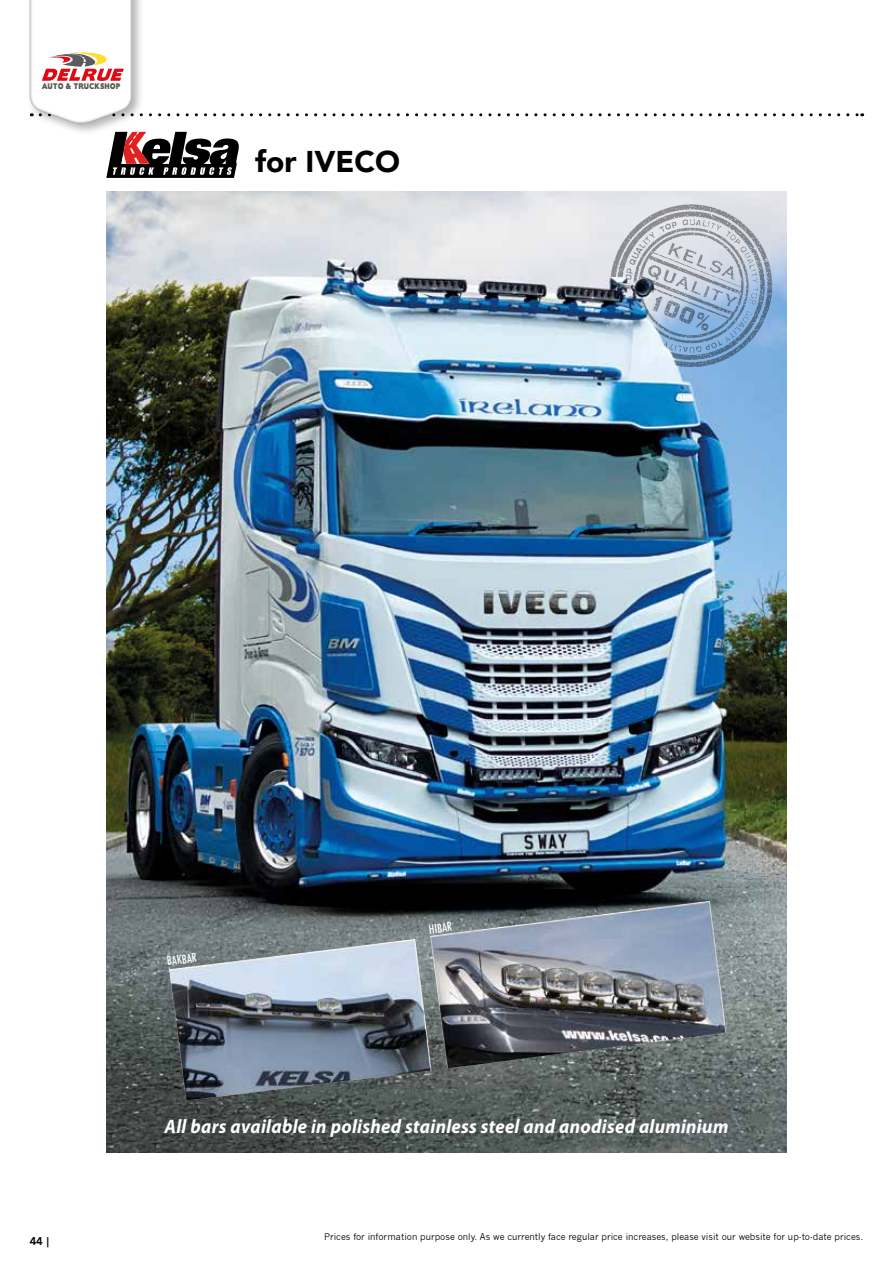
<style>
.page{position:relative;width:893px;height:1263px;background:#fff}
.page>*{position:absolute;margin:0;border:0;box-sizing:border-box;transform-origin:0 0}
.t1{font:900 30px "Avenir";color:#000}
.t2{font:italic 700 19.5px "Myriad Pro";letter-spacing:.015em;color:#fff;scale:.95 1}
.t3{font:500 condensed 12px "Futura";color:#fff}
.t4{font:700 10.5px "News Gothic";color:#000}
.t5{font:9px "News Gothic";color:#000}
.t6{font:7.35px "Boris Black Bloxx";letter-spacing:.105em;color:#575756;scale:.74 1}
</style>
<div class="page">
<svg style="left:106px;top:132px;width:133px;height:46px"></svg>
<img style="left:106px;top:191px;width:681px;height:961px">
<img style="left:600px;top:196px;width:182px;height:180px">
<img style="left:547px;top:277px;width:152px;height:142px">
<div style="left:26px;top:0;width:118px;height:135px;background:#fdfdfd"></div>
<div style="left:29px;top:0;width:114px;height:138px;background:#000;opacity:.75"></div>
<svg style="left:30px;top:0;width:833px;height:124px"></svg>
<img style="left:169px;top:901px;width:557px;height:200px">
<p class="t6" style="left:42px;top:80px;width:107px">AUTO &amp; TRUCKSHOP</p>
<h1 class="t1" style="left:255px;top:136px;width:146px">for IVECO</h1>
<p class="t4" style="left:30px;top:1235px;width:23px">44|</p>
<h3 class="t3" style="left:166px;top:953px;width:31px;rotate:-7deg">BAKBAR</h3>
<h3 class="t3" style="left:428px;top:921px;width:25px;rotate:-7deg">HIBAR</h3>
<h2 class="t2" style="left:165px;top:1116px;width:595px">All bars available in polished stainless steel and anodised aluminium</h2>
<p class="t5" style="left:324px;top:1231px;width:541px">Prices for information purpose only. As we currently face regular price increases, please visit our website for up-to-date prices.</p>
</div>
